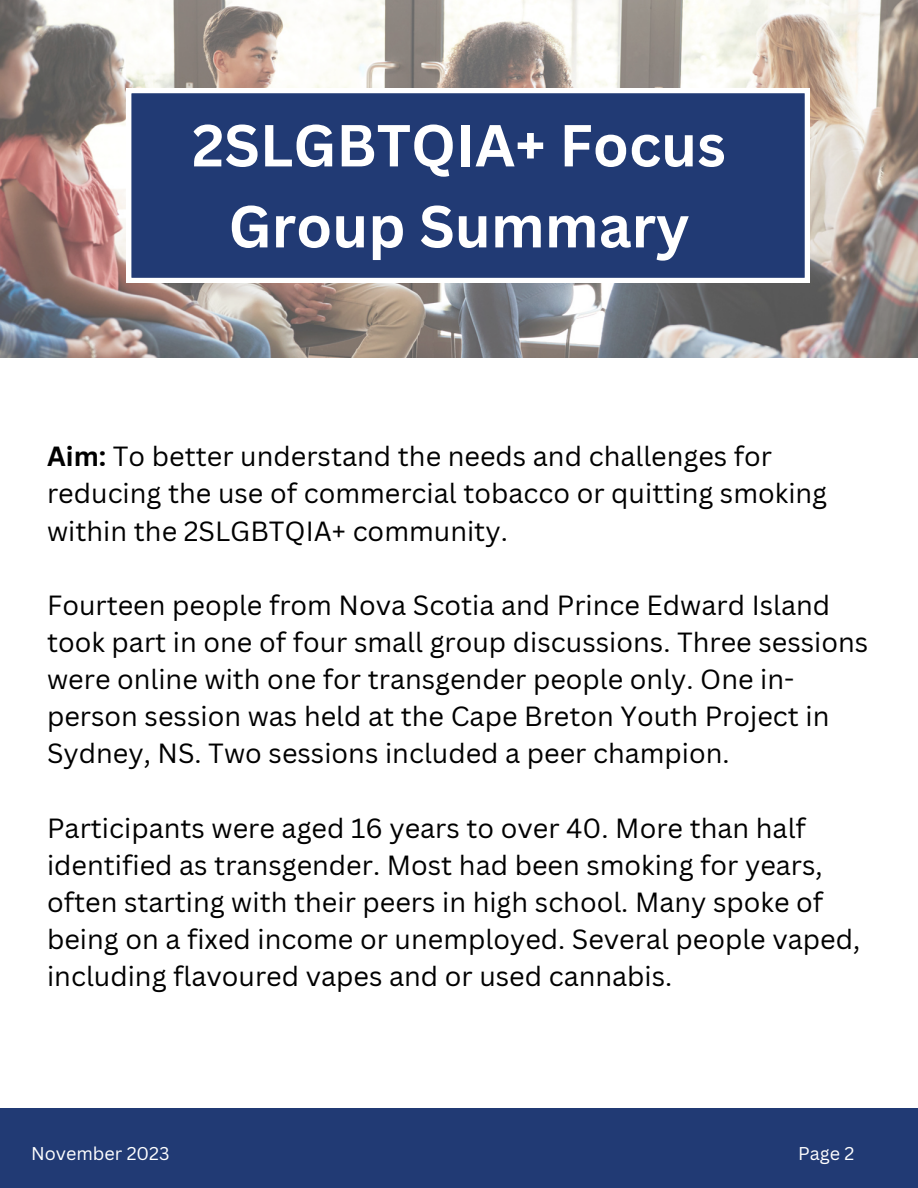
<style>
.page{position:relative;width:918px;height:1188px;background:#fff}
.page>*{position:absolute;margin:0;border:0;box-sizing:border-box;transform-origin:0 0}
.t1{font:700 57.9px/81px "Canva Sans";color:#fff;text-align:center}
.t2{font:27px/37.2px "Canva Sans";color:#000}
.t3{font:18px "Canva Sans";color:#fff}
.s1{font-weight:700}
</style>
<div class="page">
<img style="left:0;top:0;width:918px;height:357px">
<div style="left:127px;top:89px;width:682px;height:193px;background:#213a74"></div>
<div style="left:0;top:1108px;width:918px;height:80px;background:#213a74"></div>
<p class="t1" style="left:192px;top:103px;width:535px">2SLGBTQIA+ Focus<br>Group Summary</p>
<p class="t2" style="left:47px;top:437px;width:782px"><span class="s1">Aim:</span> To better understand the needs and challenges for reducing the use of commercial tobacco or quitting smoking within the 2SLGBTQIA+ community.</p>
<p class="t2" style="left:47px;top:586px;width:823px">Fourteen people from Nova Scotia and Prince Edward Island took part in one of four small group discussions. Three sessions were online with one for transgender people only. One in&shy;person session was held at the Cape Breton Youth Project in Sydney, NS. Two sessions included a peer champion.</p>
<p class="t2" style="left:47px;top:809px;width:815px">Participants were aged 16 years to over 40. More than half identified as transgender. Most had been smoking for years, often starting with their peers in high school. Many spoke of being on a fixed income or unemployed. Several people vaped, including flavoured vapes and or used cannabis.</p>
<p class="t3" style="left:31px;top:1141px;width:140px">November 2023</p>
<p class="t3" style="left:798px;top:1141px;width:58px">Page 2</p>
</div>
